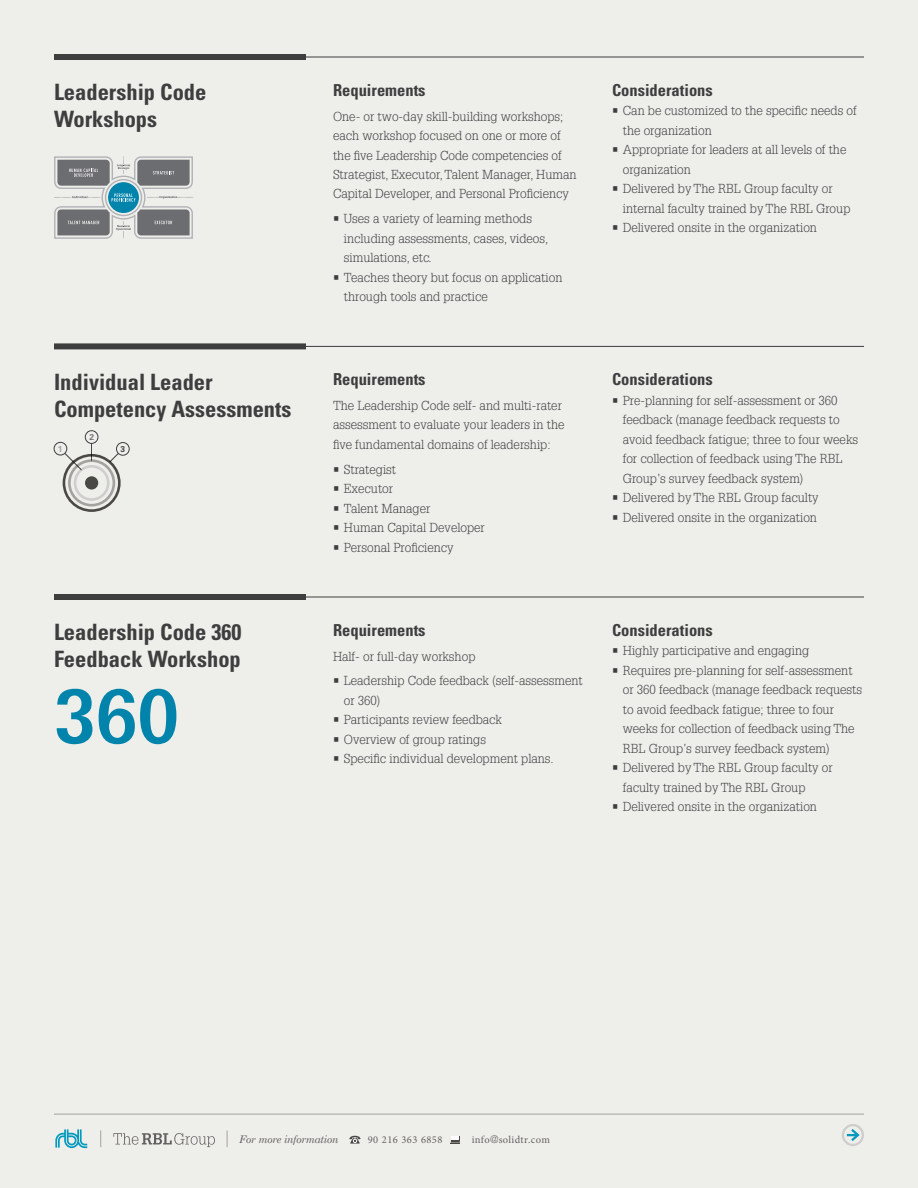
<style>
.page{position:relative;width:918px;height:1188px;background:#eeeeeb}
.page>*{position:absolute;margin:0;border:0;box-sizing:border-box;transform-origin:0 0}
.heading_1{font:700 75px "Glypha";color:#0084ac}
.body{font:700 condensed 22.5px/27px "Univers";color:#3e3e3f}
.heading_3{font:700 condensed 16.5px "Univers";color:#3e3e3f}
.bulleted_list{font:300 12.75px/19.5px "Glypha";color:#3e3e3f}
.body-2{font:300 12.75px/19.5px "Glypha";color:#3e3e3f}
.t1{font:10.5px "Minion Pro";letter-spacing:.03em;color:#63615f}
.t2{font:italic 10.5px "Century Schoolbook";letter-spacing:-.03em;color:#63615f}
.Copyright__white{font:700 8.55px "Univers";color:#a3a2a1}
.Copyright__white-2{font:700 8.55px "Univers";color:#797775}
.Copyright__white-3{font:700 8.55px "Univers";color:#4b4946}
.s1{font-family:"Univers";font-weight:300;font-stretch:condensed}
</style>
<div class="page">
<div style="left:842px;top:1124px;width:22px;height:22px;border:2px solid #cfcecc;border-radius:50%"></div>
<svg style="left:847px;top:1127px;width:14px;height:17px"></svg>
<hr style="left:54px;top:1114px;width:810px;height:1px;background:#a3a29f">
<hr style="left:54px;top:346px;width:810px;height:1px;background:#3e3e3f">
<div style="left:54px;top:343px;width:252px;height:6px;background:#3e3e3f"></div>
<hr style="left:54px;top:597px;width:810px;height:1px;background:#3e3e3f">
<div style="left:54px;top:594px;width:252px;height:6px;background:#3e3e3f"></div>
<hr style="left:54px;top:57px;width:810px;height:1px;background:#3e3e3f">
<div style="left:54px;top:54px;width:252px;height:6px;background:#3e3e3f"></div>
<svg style="left:54px;top:156px;width:140px;height:83px"></svg>
<div style="left:63px;top:454px;width:58px;height:58px;border:3px solid #4b4946;border-radius:50%"></div>
<div style="left:68px;top:459px;width:47px;height:47px;border:3px solid #a3a29f;border-radius:50%"></div>
<div style="left:74px;top:465px;width:36px;height:36px;border:3px solid #cfcecc;border-radius:50%"></div>
<svg style="left:65px;top:453px;width:17px;height:17px"></svg>
<svg style="left:110px;top:453px;width:9px;height:9px"></svg>
<svg style="left:91px;top:443px;width:1px;height:18px"></svg>
<div style="left:54px;top:442px;width:13px;height:13px;border:1px solid #3e3e3f;border-radius:50%"></div>
<div style="left:85px;top:431px;width:13px;height:12px;border:1px solid #3e3e3f;border-radius:50%"></div>
<div style="left:116px;top:442px;width:13px;height:13px;border:1px solid #3e3e3f;border-radius:50%"></div>
<div style="left:85px;top:476px;width:13px;height:14px;background:#4b4946;border-radius:50%"></div>
<svg style="left:113px;top:1133px;width:102px;height:14px"></svg>
<svg style="left:55px;top:1129px;width:32px;height:19px"></svg>
<svg style="left:100px;top:1130px;width:1px;height:17px"></svg>
<svg style="left:227px;top:1130px;width:1px;height:17px"></svg>
<svg style="left:450px;top:1136px;width:10px;height:8px"></svg>
<svg style="left:349px;top:1136px;width:12px;height:8px"></svg>
<p class="body" style="left:54px;top:79px;width:154px">Leadership Code<br>Workshops</p>
<p class="heading_3" style="left:333px;top:80px;width:94px">Requirements</p>
<p class="body-2" style="left:333px;top:106px;width:245px">One- or two-day skill-building workshops; each workshop focused on one or more of the five Leadership Code competencies of Strategist, Executor, Talent Manager, Human Capital Developer, and Personal Proficiency</p>
<p class="bulleted_list" style="left:344px;top:209px;width:206px;text-indent:-11px">• Uses a variety of learning methods including assessments, cases, videos, simulations, etc.</p>
<p class="bulleted_list" style="left:344px;top:268px;width:220px;text-indent:-11px">• Teaches theory but focus on application through tools and practice</p>
<p class="body" style="left:54px;top:368px;width:239px">Individual Leader<br>Competency Assessments</p>
<p class="heading_3" style="left:333px;top:369px;width:94px">Requirements</p>
<p class="body-2" style="left:333px;top:396px;width:233px">The Leadership Code self- and multi-rater assessment to evaluate your leaders in the five fundamental domains of leadership:</p>
<p class="bulleted_list" style="left:333px;top:460px;width:65px">• Strategist</p>
<p class="bulleted_list" style="left:333px;top:479px;width:62px">• Executor</p>
<p class="bulleted_list" style="left:333px;top:499px;width:99px">• Talent Manager</p>
<p class="bulleted_list" style="left:333px;top:518px;width:153px">• Human Capital Developer</p>
<p class="bulleted_list" style="left:333px;top:538px;width:122px">• Personal Proficiency</p>
<p class="Copyright__white-2" style="left:89px;top:432px;width:6px">2</p>
<p class="Copyright__white" style="left:58px;top:444px;width:6px">1</p>
<p class="Copyright__white-3" style="left:121px;top:444px;width:6px">3</p>
<p class="body" style="left:54px;top:619px;width:189px">Leadership Code 360<br>Feedback Workshop</p>
<p class="heading_3" style="left:333px;top:620px;width:94px">Requirements</p>
<p class="body-2" style="left:333px;top:646px;width:144px">Half- or full-day workshop</p>
<p class="bulleted_list" style="left:344px;top:671px;width:241px;text-indent:-11px">• Leadership Code feedback (self-assessment or 360)</p>
<p class="bulleted_list" style="left:333px;top:710px;width:170px">• Participants review feedback</p>
<p class="bulleted_list" style="left:333px;top:730px;width:155px">• Overview of group ratings</p>
<p class="bulleted_list" style="left:333px;top:749px;width:222px">• Specific individual development plans.</p>
<p class="heading_1" style="left:54px;top:670px;width:127px">360</p>
<p class="heading_3" style="left:612px;top:80px;width:102px">Considerations</p>
<p class="bulleted_list" style="left:623px;top:101px;width:235px;text-indent:-11px">• Can be customized to the specific needs of the organization</p>
<p class="bulleted_list" style="left:623px;top:140px;width:225px;text-indent:-11px">• Appropriate for leaders at all levels of the organization</p>
<p class="bulleted_list" style="left:623px;top:179px;width:229px;text-indent:-11px">• Delivered by The RBL Group faculty or internal faculty trained by The RBL Group</p>
<p class="bulleted_list" style="left:612px;top:218px;width:207px">• Delivered onsite in the organization</p>
<p class="heading_3" style="left:612px;top:369px;width:102px">Considerations</p>
<p class="bulleted_list" style="left:623px;top:391px;width:237px;text-indent:-11px">• Pre-planning for self-assessment or 360 feedback (manage feedback requests to avoid feedback fatigue; three to four weeks for collection of feedback using The RBL Group’s survey feedback system)</p>
<p class="bulleted_list" style="left:612px;top:488px;width:208px">• Delivered by The RBL Group faculty</p>
<p class="bulleted_list" style="left:612px;top:508px;width:207px">• Delivered onsite in the organization</p>
<p class="heading_3" style="left:612px;top:620px;width:102px">Considerations</p>
<p class="bulleted_list" style="left:612px;top:641px;width:199px">• Highly participative and engaging</p>
<p class="bulleted_list" style="left:623px;top:661px;width:241px;text-indent:-11px">• Requires pre-planning for self-assessment or 360 feedback (manage feedback requests to avoid feedback fatigue; three to four weeks for collection of feedback using The RBL Group’s survey feedback system)</p>
<p class="bulleted_list" style="left:623px;top:758px;width:211px;text-indent:-11px">• Delivered by The RBL Group faculty or faculty trained by The RBL Group</p>
<p class="bulleted_list" style="left:612px;top:797px;width:207px">• Delivered onsite in the organization</p>
<p class="t2" style="left:239px;top:1133px;width:101px">For more information</p>
<p class="t1" style="left:368px;top:1132px;width:76px">90 216 363 6858</p>
<p class="t1" style="left:472px;top:1133px;width:80px">info<span class="s1">@</span>solidtr.com</p>
</div>
